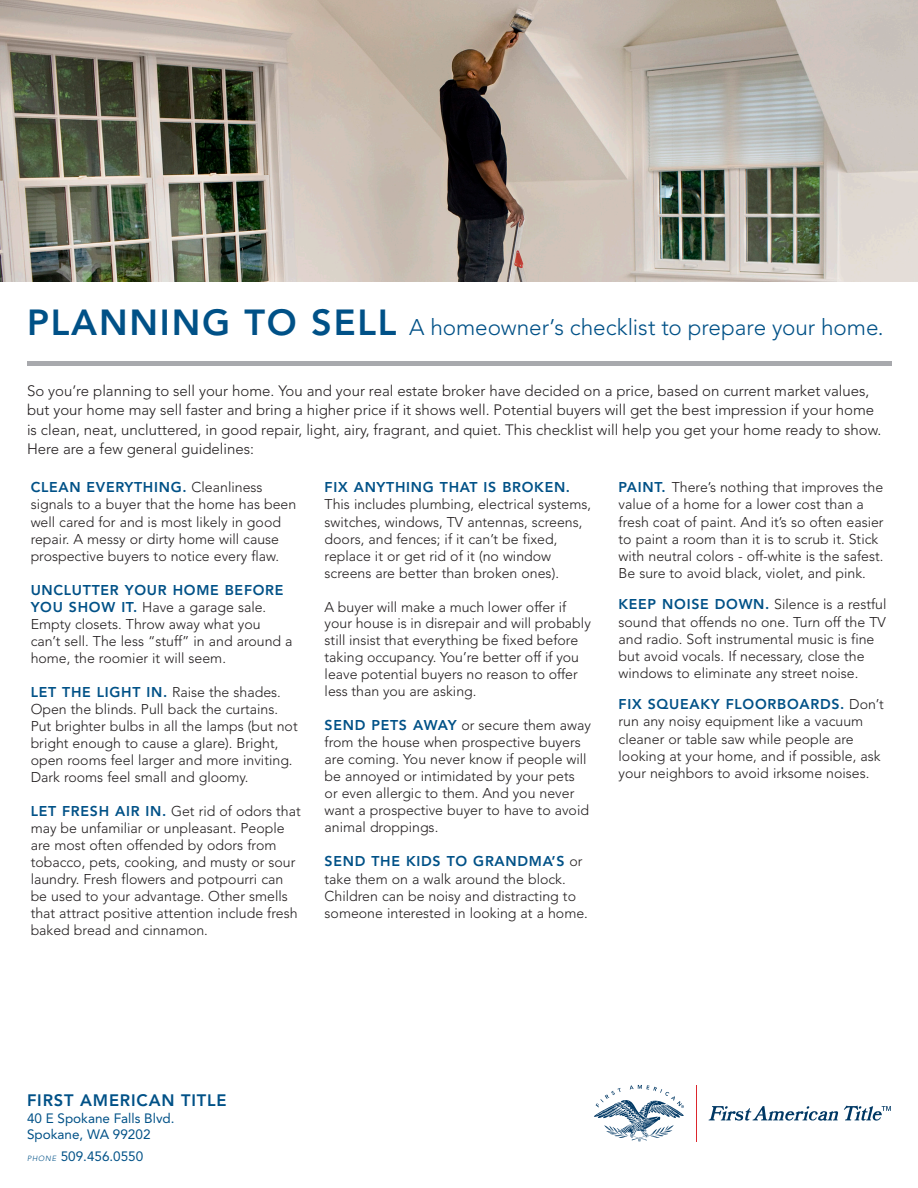
<style>
.page{position:relative;width:918px;height:1188px;background:#fff}
.page>*{position:absolute;margin:0;border:0;box-sizing:border-box;transform-origin:0 0}
.t1{font:300 22.5px "Avenir LT Std";letter-spacing:-.005em;color:#005187}
.t2{font:800 16.5px "Avenir LT Std";letter-spacing:.05em;color:#005187}
.t3{font:300 15px/19.5px "Avenir LT Std";color:#231f20}
.t4{font:300 14.1px/17.1px "Avenir LT Std";color:#231f20}
.t5{font:800 14.1px "Avenir LT Std";letter-spacing:.05em;color:#005187}
.t6{font:13.5px/16.2px "Avenir LT Std";color:#005187}
.s1{font-weight:800;font-size:36px}
.s2{font-weight:800;color:#005187}
.s3{font-weight:300;font-style:italic;font-size:7.5px}
</style>
<div class="page">
<img style="left:0;top:0;width:918px;height:281px">
<div style="left:27px;top:361px;width:864px;height:5px;background:#a8a9ad"></div>
<svg style="left:709px;top:1106px;width:129px;height:15px"></svg>
<svg style="left:844px;top:1106px;width:47px;height:15px"></svg>
<svg style="left:594px;top:1085px;width:90px;height:57px"></svg>
<hr style="left:696px;top:1085px;width:1px;height:57px;background:#dc272d">
<h1 class="t1" style="left:27px;top:314px;width:858px"><span class="s1">PLANNING TO SELL</span> A homeowner’s checklist to prepare your home.</h1>
<p class="t3" style="left:27px;top:381px;width:856px">So you’re planning to sell your home. You and your real estate broker have decided on a price, based on current market values, but your home may sell faster and bring a higher price if it shows well. Potential buyers will get the best impression if your home is clean, neat, uncluttered, in good repair, light, airy, fragrant, and quiet. This checklist will help you get your home ready to show.<br>Here are a few general guidelines:</p>
<p class="t4" style="left:31px;top:479px;width:267px"><span class="s2">CLEAN EVERYTHING.</span> Cleanliness signals to a buyer that the home has been well cared for and is most likely in good repair. A messy or dirty home will cause prospective buyers to notice every flaw.</p>
<p class="t4" style="left:31px;top:581px;width:263px"><span class="s2">UNCLUTTER YOUR HOME BEFORE YOU SHOW IT.</span> Have a garage sale.<br>Empty closets. Throw away what you can’t sell. The less “stuff” in and around a home, the roomier it will seem.</p>
<p class="t4" style="left:31px;top:683px;width:269px"><span class="s2">LET THE LIGHT IN.</span> Raise the shades.<br>Open the blinds. Pull back the curtains.<br>Put brighter bulbs in all the lamps (but not bright enough to cause a glare). Bright, open rooms feel larger and more inviting.<br>Dark rooms feel small and gloomy.</p>
<p class="t4" style="left:31px;top:803px;width:272px"><span class="s2">LET FRESH AIR IN.</span> Get rid of odors that may be unfamiliar or unpleasant. People are most often offended by odors from tobacco, pets, cooking, and musty or sour laundry. Fresh flowers and potpourri can be used to your advantage. Other smells that attract positive attention include fresh baked bread and cinnamon.</p>
<p class="t5" style="left:325px;top:479px;width:247px">FIX ANYTHING THAT IS BROKEN.</p>
<p class="t4" style="left:325px;top:496px;width:268px">This includes plumbing, electrical systems, switches, windows, TV antennas, screens, doors, and fences; if it can’t be fixed, replace it or get rid of it (no window screens are better than broken ones).</p>
<p class="t4" style="left:325px;top:598px;width:268px">A buyer will make a much lower offer if your house is in disrepair and will probably still insist that everything be fixed before taking occupancy. You’re better off if you leave potential buyers no reason to offer less than you are asking.</p>
<p class="t4" style="left:325px;top:717px;width:268px"><span class="s2">SEND PETS AWAY</span> or secure them away from the house when prospective buyers are coming. You never know if people will be annoyed or intimidated by your pets or even allergic to them. And you never want a prospective buyer to have to avoid animal droppings.</p>
<p class="t4" style="left:325px;top:853px;width:265px"><span class="s2">SEND THE KIDS TO GRANDMA’S</span> or take them on a walk around the block.<br>Children can be noisy and distracting to someone interested in looking at a home.</p>
<p class="t4" style="left:619px;top:479px;width:267px"><span class="s2">PAINT.</span> There’s nothing that improves the value of a home for a lower cost than a fresh coat of paint. And it’s so often easier to paint a room than it is to scrub it. Stick with neutral colors - off-white is the safest.<br>Be sure to avoid black, violet, and pink.</p>
<p class="t4" style="left:619px;top:596px;width:269px"><span class="s2">KEEP NOISE DOWN.</span> Silence is a restful sound that offends no one. Turn off the TV and radio. Soft instrumental music is fine but avoid vocals. If necessary, close the windows to eliminate any street noise.</p>
<p class="t4" style="left:619px;top:696px;width:267px"><span class="s2">FIX SQUEAKY FLOORBOARDS.</span> Don’t run any noisy equipment like a vacuum cleaner or table saw while people are looking at your home, and if possible, ask your neighbors to avoid irksome noises.</p>
<p class="t2" style="left:27px;top:1090px;width:201px">FIRST AMERICAN TITLE</p>
<p class="t6" style="left:27px;top:1111px;width:149px">40 E Spokane Falls Blvd.<br>Spokane, WA 99202</p>
<p class="t6" style="left:27px;top:1148px;width:118px"><span class="s3">PHONE</span> 509.456.0550</p>
</div>
